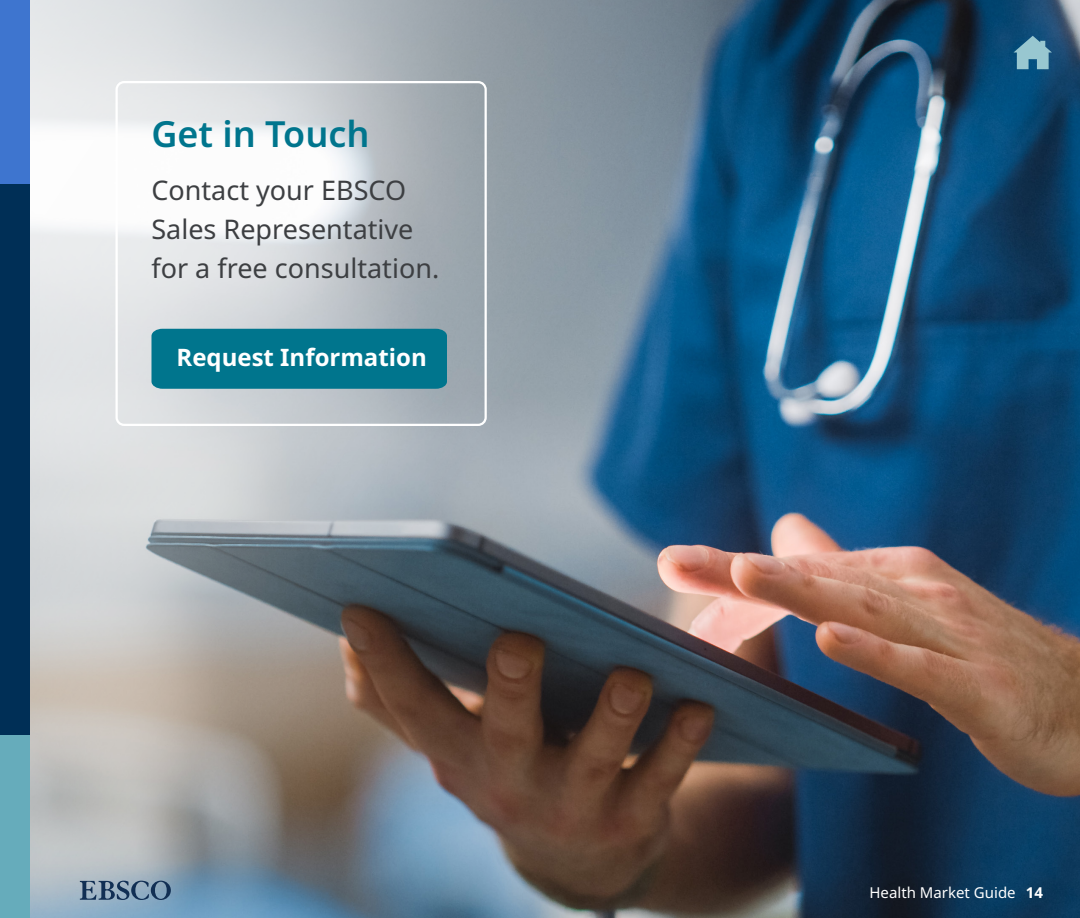
<style>
.page{position:relative;width:1080px;height:918px;background:#fff}
.page>*{position:absolute;margin:0;border:0;box-sizing:border-box;transform-origin:0 0}
.H1{font:600 36px "Noto Sans";color:#00758d}
.H1-2{font:27px/39px "Noto Sans";color:#3d3f42}
.t1{font:700 24px "Noto Sans";color:#fff}
.t2{font:15px "Noto Sans";color:#fff}
.Number_grey{font:700 15px "Noto Sans";color:#fff}
</style>
<div class="page">
<img style="left:30px;top:0;width:1050px;height:918px">
<svg style="left:1014px;top:36px;width:38px;height:33px"></svg>
<div style="left:116px;top:81px;width:371px;height:345px;border:2px solid #fff;border-radius:8px"></div>
<div style="left:151px;top:329px;width:296px;height:60px;background:#00758d"></div>
<svg style="left:80px;top:881px;width:91px;height:19px;background:#668099"></svg>
<div style="left:0;top:0;width:30px;height:184px;background:#3e75cf"></div>
<div style="left:0;top:734px;width:30px;height:184px;background:#66acbb"></div>
<div style="left:0;top:184px;width:30px;height:550px;background:#002f56"></div>
<p class="H1" style="left:152px;top:109px;width:220px">Get in Touch</p>
<p class="H1-2" style="left:152px;top:171px;width:289px">Contact your EBSCO<br>Sales Representative for a free consultation.</p>
<p class="t1" style="left:177px;top:341px;width:252px">Request Information</p>
<p class="t2" style="left:870px;top:882px;width:148px">Health Market Guide</p>
<p class="Number_grey" style="left:1026px;top:882px;width:19px">14</p>
</div>
